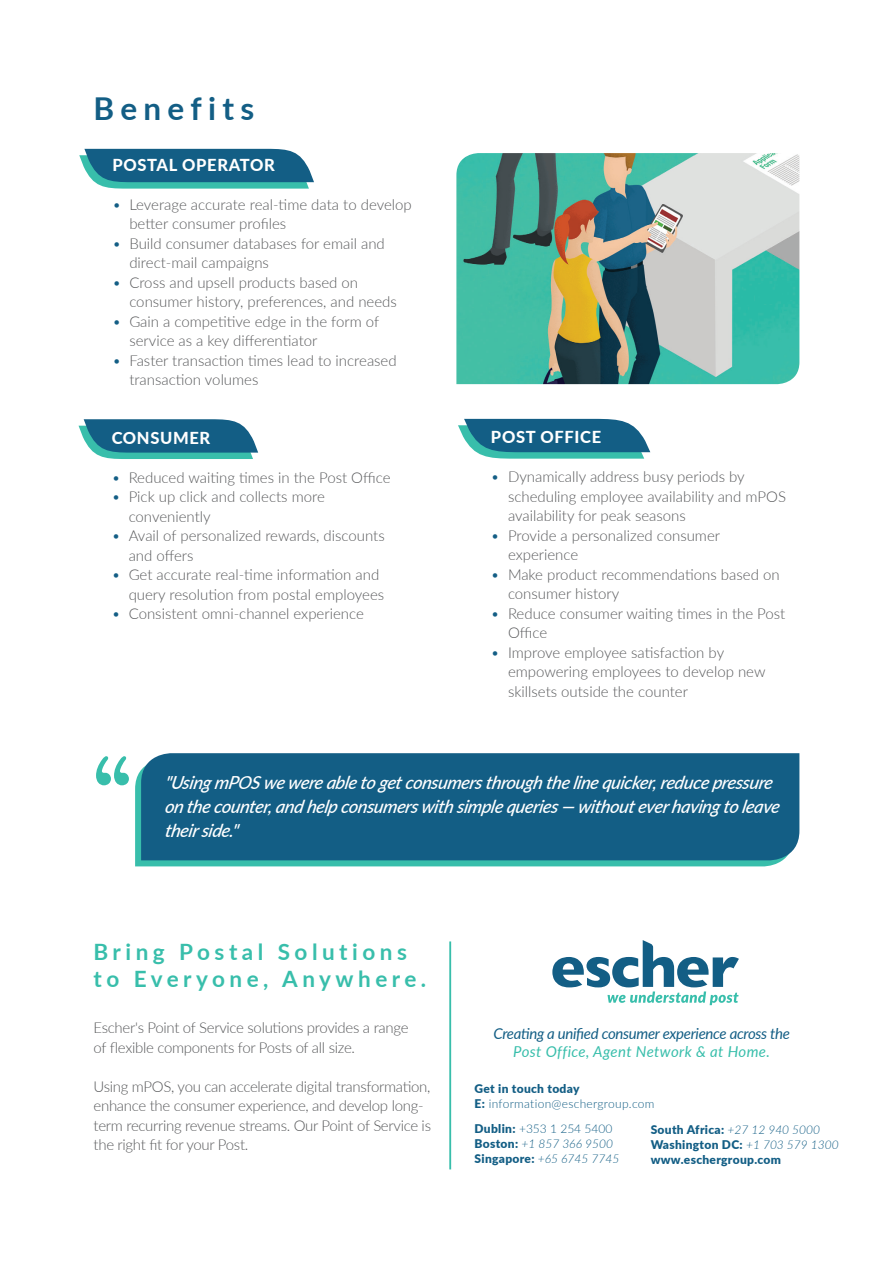
<style>
.page{position:relative;width:893px;height:1263px;background:#fff}
.page>*{position:absolute;margin:0;border:0;box-sizing:border-box;transform-origin:0 0}
.t1{font:700 31.5px "Lato";letter-spacing:.2em;color:#135e85}
.t2{font:700 22.5px/27px "Lato";letter-spacing:.2em;color:#38beab}
.t3{font:italic 500 18px/24px "Lato";color:#fff}
.t4{font:800 16.5px "Lato";letter-spacing:.04em;color:#fff}
.t5{font:300 15px/19.5px "Lato";color:#58595b}
.t6{font:300 15px/19.5px "Lato";letter-spacing:-.02em;color:#58595b}
.t7{font:italic 15px "Lato";letter-spacing:-.02em;color:#135e85}
.t8{font:italic 15px "Lato";letter-spacing:.025em;color:#38beab}
.t9{font:900 12px/15px "Lato";letter-spacing:.025em;color:#135e85}
.t10{font:300 12px/15px "Lato";letter-spacing:.025em;color:#135e85}
.s1{color:#135e85}
.s2{font-weight:900}
.s3{font-weight:300}
.s4{font-weight:300;font-style:italic}
</style>
<div class="page">
<svg style="left:135px;top:770px;width:648px;height:96px;background:#39b9aa"></svg>
<svg style="left:79px;top:419px;width:179px;height:40px;background:#317e97"></svg>
<svg style="left:458px;top:419px;width:192px;height:40px;background:#348199"></svg>
<div style="left:141px;top:753px;width:658px;height:107px;background:#135e85"></div>
<svg style="left:96px;top:756px;width:33px;height:29px"></svg>
<img style="left:456px;top:153px;width:343px;height:231px">
<hr style="left:449px;top:941px;width:2px;height:228px;background:#38beab">
<svg style="left:79px;top:149px;width:235px;height:40px;background:#2d7c95"></svg>
<svg style="left:552px;top:940px;width:187px;height:65px"></svg>
<h1 class="t1" style="left:94px;top:86px;width:162px">Benefits</h1>
<p class="t4" style="left:112px;top:153px;width:164px">POSTAL OPERATOR</p>
<p class="t5" style="left:129px;top:194px;width:284px;text-indent:-17px"><span class="s1">•</span> Leverage accurate real-time data to develop better consumer profiles</p>
<p class="t5" style="left:129px;top:233px;width:257px;text-indent:-17px"><span class="s1">•</span> Build consumer databases for email and direct-mail campaigns</p>
<p class="t5" style="left:129px;top:272px;width:269px;text-indent:-17px"><span class="s1">•</span> Cross and upsell products based on consumer history, preferences, and needs</p>
<p class="t5" style="left:129px;top:311px;width:251px;text-indent:-17px"><span class="s1">•</span> Gain a competitive edge in the form of service as a key differentiator</p>
<p class="t5" style="left:129px;top:350px;width:269px;text-indent:-17px"><span class="s1">•</span> Faster transaction times lead to increased transaction volumes</p>
<p class="t4" style="left:112px;top:425px;width:100px">CONSUMER</p>
<p class="t5" style="left:112px;top:467px;width:280px"><span class="s1">•</span> Reduced waiting times in the Post Office</p>
<p class="t5" style="left:129px;top:486px;width:198px;text-indent:-17px"><span class="s1">•</span> Pick up click and collects more conveniently</p>
<p class="t5" style="left:129px;top:525px;width:258px;text-indent:-17px"><span class="s1">•</span> Avail of personalized rewards, discounts and offers</p>
<p class="t5" style="left:129px;top:564px;width:257px;text-indent:-17px"><span class="s1">•</span> Get accurate real-time information and query resolution from postal employees</p>
<p class="t5" style="left:112px;top:603px;width:254px"><span class="s1">•</span> Consistent omni-channel experience</p>
<p class="t4" style="left:491px;top:425px;width:112px">POST OFFICE</p>
<p class="t5" style="left:508px;top:466px;width:280px;text-indent:-17px"><span class="s1">•</span> Dynamically address busy periods by scheduling employee availability and mPOS availability for peak seasons</p>
<p class="t5" style="left:508px;top:525px;width:214px;text-indent:-17px"><span class="s1">•</span> Provide a personalized consumer experience</p>
<p class="t5" style="left:508px;top:564px;width:273px;text-indent:-17px"><span class="s1">•</span> Make product recommendations based on consumer history</p>
<p class="t5" style="left:508px;top:603px;width:279px;text-indent:-17px"><span class="s1">•</span> Reduce consumer waiting times in the Post<br>Office</p>
<p class="t5" style="left:508px;top:642px;width:259px;text-indent:-17px"><span class="s1">•</span> Improve employee satisfaction by empowering employees to develop new skillsets outside the counter</p>
<p class="t3" style="left:164px;top:770px;width:621px">"Using mPOSwewereabletogetconsumersthroughthelinequicker,reducepressure onthecounter,andhelpconsumerswithsimplequeries— withouteverhaving toleave theirside."</p>
<h2 class="t2" style="left:94px;top:937px;width:334px">Bring Postal Solutions to Everyone, Anywhere.</h2>
<p class="t6" style="left:94px;top:1018px;width:316px">Escher's Point of Service solutions provides a range of flexible components for Posts of all size.</p>
<p class="t6" style="left:94px;top:1076px;width:339px">Using mPOS, you can accelerate digital transformation, enhance the consumer experience, and develop long&shy;term recurring revenue streams. Our Point of Service is the right fit for your Post.</p>
<p class="t7" style="left:493px;top:1023px;width:298px">Creating a unified consumer experience across the</p>
<p class="t8" style="left:513px;top:1041px;width:258px">Post Office, Agent Network &amp; at Home.</p>
<p class="t10" style="left:475px;top:1081px;width:181px"><span class="s2">Get in touch today<br>E:</span> information@eschergroup.com</p>
<p class="t9" style="left:475px;top:1121px;width:146px">Dublin: <span class="s3">+353 1 254 5400<br></span>Boston: <span class="s4">+1 857 366 9500<br></span>Singapore: <span class="s4">+65 6745 7745</span></p>
<p class="t9" style="left:651px;top:1121px;width:189px">South Africa: <span class="s4">+27 12 940 5000<br></span>Washington DC: <span class="s4">+1 703 579 1300 </span>www.eschergroup.com</p>
</div>
